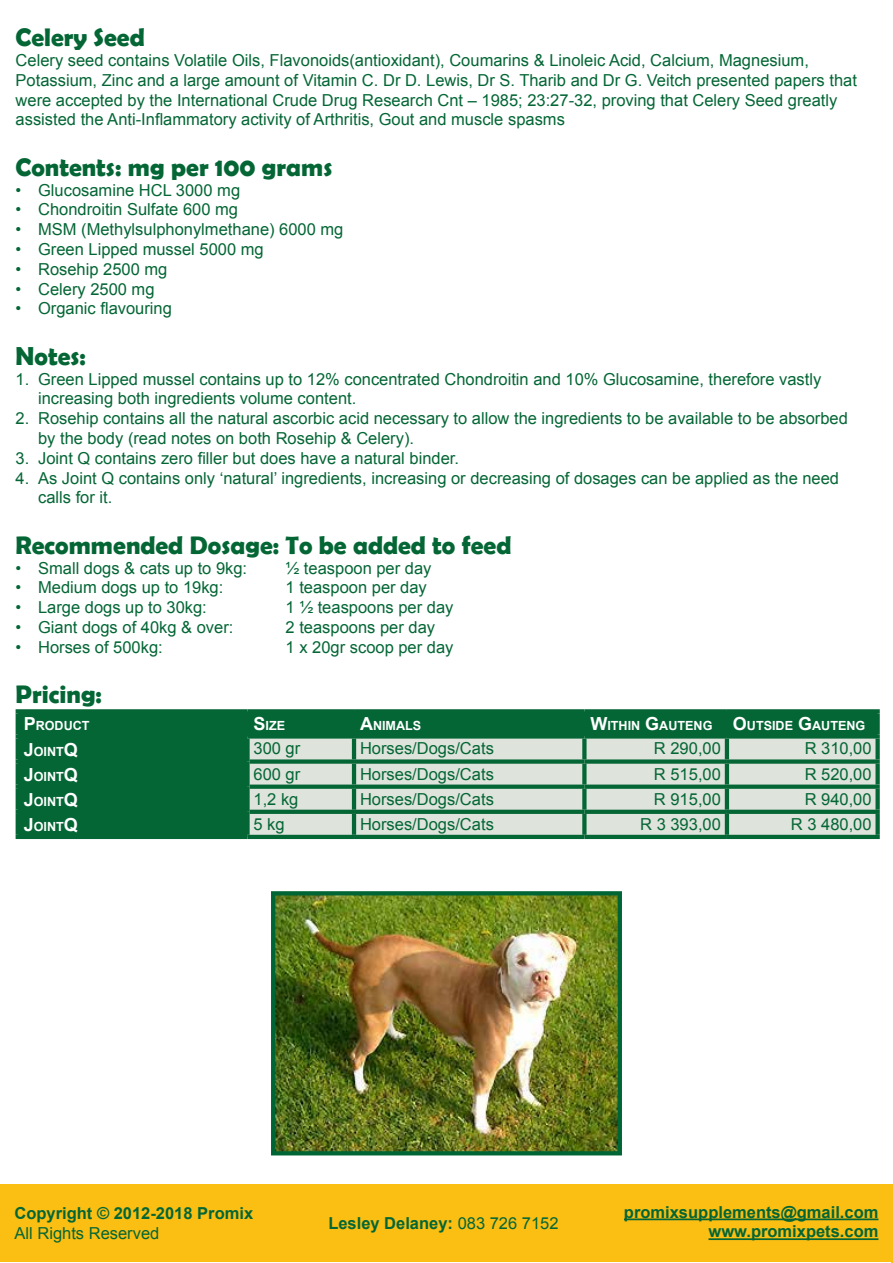
<style>
.page{position:relative;width:893px;height:1263px;background:#fff}
.page>*{position:absolute;margin:0;border:0;box-sizing:border-box;transform-origin:0 0}
.t1{font:700 25.5px "Berlin Sans FB Demi";color:#046635}
.t2{font:16.5px/19.8px "Arial";color:#046635}
.t3{font:700 16.5px "Arial";color:#046635}
.t4{font:700 16.5px/19.8px "Arial";color:#046535;text-align:right}
.t5{font:700 12.6px "Arial";color:#fff}
.s1{font-size:18px}
.s2{font-weight:400}
</style>
<div class="page">
<div style="left:0;top:1184px;width:893px;height:78px;background:#fbbf13"></div>
<hr style="left:891px;top:1185px;width:2px;height:78px;background:#fbbf13">
<hr style="left:624px;top:1218px;width:254px;height:2px;background:#046535">
<hr style="left:708px;top:1238px;width:170px;height:2px;background:#046535">
<div style="left:20px;top:713px;width:855px;height:122px;background:#046635"></div>
<div style="left:250px;top:739px;width:625px;height:96px;background:#dee3db"></div>
<hr style="left:352px;top:713px;width:4px;height:21px;background:#046635">
<div style="left:582px;top:713px;width:5px;height:21px;background:#046635"></div>
<hr style="left:725px;top:713px;width:4px;height:21px;background:#046635">
<div style="left:16px;top:759px;width:229px;height:5px;background:#046635"></div>
<div style="left:250px;top:759px;width:104px;height:5px;background:#046635"></div>
<hr style="left:352px;top:764px;width:4px;height:20px;background:#046635">
<div style="left:584px;top:759px;width:143px;height:5px;background:#046635"></div>
<div style="left:582px;top:764px;width:5px;height:20px;background:#046635"></div>
<hr style="left:725px;top:764px;width:4px;height:20px;background:#046635">
<hr style="left:352px;top:789px;width:4px;height:21px;background:#046635">
<div style="left:582px;top:789px;width:5px;height:21px;background:#046635"></div>
<hr style="left:725px;top:789px;width:4px;height:21px;background:#046635">
<hr style="left:352px;top:814px;width:4px;height:21px;background:#046635">
<div style="left:582px;top:814px;width:5px;height:21px;background:#046635"></div>
<hr style="left:725px;top:814px;width:4px;height:21px;background:#046635">
<svg style="left:248px;top:709px;width:106px;height:4px"></svg>
<svg style="left:354px;top:709px;width:230px;height:4px"></svg>
<svg style="left:584px;top:709px;width:143px;height:4px"></svg>
<svg style="left:727px;top:709px;width:153px;height:4px"></svg>
<div style="left:875px;top:713px;width:5px;height:21px;background:#046635"></div>
<div style="left:248px;top:734px;width:106px;height:5px;background:#046635"></div>
<div style="left:354px;top:734px;width:230px;height:5px;background:#046635"></div>
<div style="left:584px;top:734px;width:143px;height:5px;background:#046635"></div>
<div style="left:727px;top:734px;width:153px;height:5px;background:#046635"></div>
<svg style="left:16px;top:709px;width:232px;height:4px"></svg>
<hr style="left:16px;top:713px;width:4px;height:21px;background:#046635">
<div style="left:245px;top:713px;width:5px;height:21px;background:#046635"></div>
<div style="left:16px;top:734px;width:232px;height:5px;background:#046635"></div>
<hr style="left:16px;top:739px;width:4px;height:20px;background:#046635">
<hr style="left:16px;top:764px;width:4px;height:20px;background:#046635">
<div style="left:16px;top:784px;width:229px;height:5px;background:#046635"></div>
<hr style="left:16px;top:789px;width:4px;height:21px;background:#046635">
<hr style="left:16px;top:810px;width:229px;height:4px;background:#046635">
<hr style="left:16px;top:814px;width:4px;height:21px;background:#046635">
<hr style="left:16px;top:835px;width:232px;height:4px;background:#046635">
<div style="left:245px;top:739px;width:5px;height:22px;background:#046635"></div>
<div style="left:245px;top:761px;width:5px;height:26px;background:#046635"></div>
<div style="left:245px;top:787px;width:5px;height:25px;background:#046635"></div>
<div style="left:245px;top:812px;width:5px;height:23px;background:#046635"></div>
<div style="left:875px;top:764px;width:5px;height:20px;background:#046635"></div>
<div style="left:250px;top:784px;width:104px;height:5px;background:#046635"></div>
<div style="left:354px;top:784px;width:230px;height:5px;background:#046635"></div>
<div style="left:584px;top:784px;width:143px;height:5px;background:#046635"></div>
<div style="left:727px;top:784px;width:153px;height:5px;background:#046635"></div>
<div style="left:875px;top:789px;width:5px;height:21px;background:#046635"></div>
<svg style="left:250px;top:810px;width:104px;height:4px"></svg>
<svg style="left:354px;top:810px;width:230px;height:4px"></svg>
<svg style="left:584px;top:810px;width:143px;height:4px"></svg>
<svg style="left:727px;top:810px;width:153px;height:4px"></svg>
<div style="left:875px;top:814px;width:5px;height:21px;background:#046635"></div>
<hr style="left:248px;top:835px;width:106px;height:4px;background:#046635">
<hr style="left:354px;top:835px;width:230px;height:4px;background:#046635">
<hr style="left:584px;top:835px;width:143px;height:4px;background:#046635">
<hr style="left:727px;top:835px;width:153px;height:4px;background:#046635">
<hr style="left:352px;top:739px;width:4px;height:20px;background:#046635">
<div style="left:582px;top:739px;width:5px;height:20px;background:#046635"></div>
<div style="left:354px;top:759px;width:230px;height:5px;background:#046635"></div>
<hr style="left:725px;top:739px;width:4px;height:20px;background:#046635">
<div style="left:875px;top:739px;width:5px;height:20px;background:#046635"></div>
<div style="left:727px;top:759px;width:153px;height:5px;background:#046635"></div>
<img style="left:276px;top:896px;width:341px;height:254px">
<div style="left:271px;top:891px;width:351px;height:264px;border:4px solid #006534"></div>
<h1 class="t1" style="left:16px;top:23px;width:131px">Celery Seed</h1>
<p class="t2" style="left:16px;top:50px;width:843px">Celery seed contains Volatile Oils, Flavonoids(antioxidant), Coumarins &amp; Linoleic Acid, Calcium, Magnesium, Potassium, Zinc and a large amount of Vitamin C. Dr D. Lewis, Dr S. Tharib and Dr G. Veitch presented papers that were accepted by the International Crude Drug Research Cnt – 1985; 23:27-32, proving that Celery Seed greatly assisted the Anti-Inflammatory activity of Arthritis, Gout and muscle spasms</p>
<h1 class="t1" style="left:16px;top:152px;width:318px">Contents: mg per 100 grams</h1>
<p class="t2" style="left:16px;top:180px;width:226px">• Glucosamine HCL 3000 mg</p>
<p class="t2" style="left:16px;top:200px;width:224px">• Chondroitin Sulfate 600 mg</p>
<p class="t2" style="left:16px;top:220px;width:329px">• MSM (Methylsulphonylmethane) 6000 mg</p>
<p class="t2" style="left:16px;top:239px;width:250px">• Green Lipped mussel 5000 mg</p>
<p class="t2" style="left:16px;top:259px;width:153px">• Rosehip 2500 mg</p>
<p class="t2" style="left:16px;top:279px;width:140px">• Celery 2500 mg</p>
<p class="t2" style="left:16px;top:299px;width:158px">• Organic flavouring</p>
<h1 class="t1" style="left:16px;top:341px;width:72px">Notes:</h1>
<p class="t2" style="left:38px;top:369px;width:785px;text-indent:-23px">1. Green Lipped mussel contains up to 12% concentrated Chondroitin and 10% Glucosamine, therefore vastly increasing both ingredients volume content.</p>
<p class="t2" style="left:38px;top:409px;width:811px;text-indent:-23px">2. Rosehip contains all the natural ascorbic acid necessary to allow the ingredients to be available to be absorbed by the body (read notes on both Rosehip &amp; Celery).</p>
<p class="t2" style="left:16px;top:448px;width:445px">3. Joint Q contains zero filler but does have a natural binder.</p>
<p class="t2" style="left:38px;top:468px;width:802px;text-indent:-23px">4. As Joint Q contains only ‘natural’ ingredients, increasing or decreasing of dosages can be applied as the need calls for it.</p>
<h1 class="t1" style="left:16px;top:530px;width:497px">Recommended Dosage: To be added to feed</h1>
<p class="t2" style="left:16px;top:558px;width:233px">• Small dogs &amp; cats up to 9kg:</p>
<p class="t2" style="left:286px;top:558px;width:147px">½ teaspoon per day</p>
<p class="t2" style="left:16px;top:578px;width:209px">• Medium dogs up to 19kg:</p>
<p class="t2" style="left:286px;top:578px;width:143px">1 teaspoon per day</p>
<p class="t2" style="left:16px;top:598px;width:193px">• Large dogs up to 30kg:</p>
<p class="t2" style="left:286px;top:598px;width:169px">1 ½ teaspoons per day</p>
<p class="t2" style="left:16px;top:617px;width:219px">• Giant dogs of 40kg &amp; over:</p>
<p class="t2" style="left:286px;top:617px;width:151px">2 teaspoons per day</p>
<p class="t2" style="left:16px;top:637px;width:149px">• Horses of 500kg:</p>
<p class="t2" style="left:286px;top:637px;width:169px">1 x 20gr scoop per day</p>
<h1 class="t1" style="left:16px;top:680px;width:88px">Pricing:</h1>
<p class="t5" style="left:24px;top:718px;width:67px"><span class="s1">P</span>RODUCT</p>
<p class="t5" style="left:254px;top:718px;width:33px"><span class="s1">S</span>IZE</p>
<p class="t5" style="left:360px;top:718px;width:62px"><span class="s1">A</span>NIMALS</p>
<p class="t5" style="left:590px;top:718px;width:275px"><span class="s1">W</span>ITHIN <span class="s1">G</span>AUTENG <span class="s1">O</span>UTSIDE <span class="s1">G</span>AUTENG</p>
<p class="t5" style="left:24px;top:743px;width:56px"><span class="s1">J</span>OINT<span class="s1">Q</span></p>
<p class="t2" style="left:254px;top:739px;width:48px">300 gr</p>
<p class="t2" style="left:360px;top:739px;width:135px">Horses/Dogs/Cats</p>
<p class="t2" style="left:654px;top:739px;width:68px">R 290,00</p>
<p class="t2" style="left:805px;top:739px;width:68px">R 310,00</p>
<p class="t5" style="left:24px;top:768px;width:56px"><span class="s1">J</span>OINT<span class="s1">Q</span></p>
<p class="t2" style="left:254px;top:764px;width:48px">600 gr</p>
<p class="t2" style="left:360px;top:764px;width:135px">Horses/Dogs/Cats</p>
<p class="t2" style="left:654px;top:764px;width:68px">R 515,00</p>
<p class="t2" style="left:805px;top:764px;width:68px">R 520,00</p>
<p class="t5" style="left:24px;top:793px;width:56px"><span class="s1">J</span>OINT<span class="s1">Q</span></p>
<p class="t2" style="left:254px;top:789px;width:46px">1,2 kg</p>
<p class="t2" style="left:360px;top:789px;width:135px">Horses/Dogs/Cats</p>
<p class="t2" style="left:654px;top:789px;width:68px">R 915,00</p>
<p class="t2" style="left:805px;top:789px;width:68px">R 940,00</p>
<p class="t5" style="left:24px;top:818px;width:56px"><span class="s1">J</span>OINT<span class="s1">Q</span></p>
<p class="t2" style="left:254px;top:814px;width:33px">5 kg</p>
<p class="t2" style="left:360px;top:814px;width:135px">Horses/Dogs/Cats</p>
<p class="t2" style="left:640px;top:814px;width:82px">R 3 393,00</p>
<p class="t2" style="left:791px;top:814px;width:82px">R 3 480,00</p>
<p class="t3" style="left:15px;top:1203px;width:240px">Copyright © 2012-2018 Promix</p>
<p class="t2" style="left:15px;top:1224px;width:146px">All Rights Reserved</p>
<p class="t3" style="left:328px;top:1212px;width:232px">Lesley Delaney: <span class="s2">083 726 7152</span></p>
<p class="t4" style="left:624px;top:1202px;width:256px">promixsupplements@gmail.com www.promixpets.com</p>
</div>
